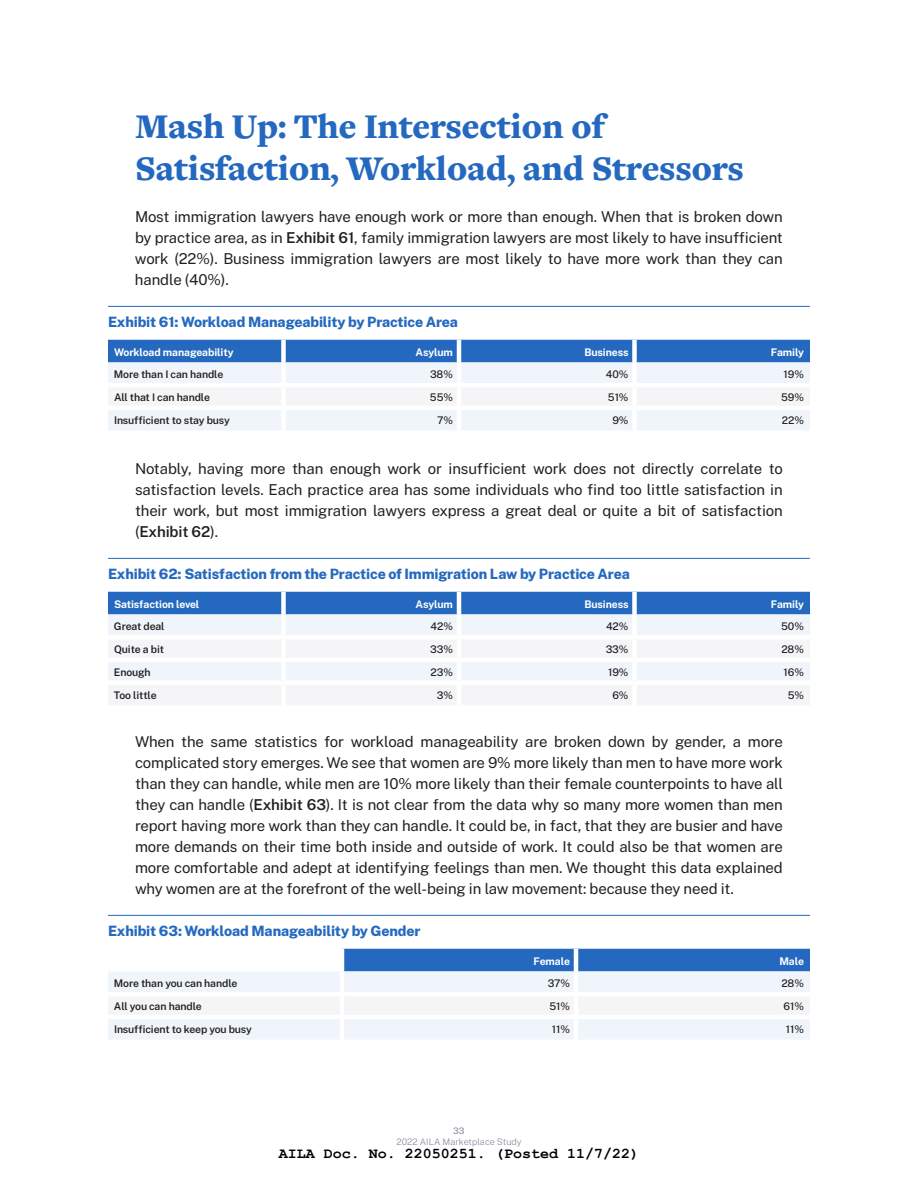
<style>
.page{position:relative;width:918px;height:1188px;background:#fff}
.page>*{position:absolute;margin:0;border:0;box-sizing:border-box;transform-origin:0 0}
.Header_1{font:900 36px/42px "Freight Text Pro";letter-spacing:-.01em;color:#2469bf}
.Body_Text{font:15px/21px "Public Sans";letter-spacing:-.01em;color:#231f20;text-align:justify}
.t1{font:700 15px "Courier New";color:#000}
.Figure_Table_Header{font:800 14.25px "Public Sans";letter-spacing:-.01em;color:#2469bf}
.Table_Text_Subcatego{font:600 10.5px "Public Sans";letter-spacing:-.01em;color:#231f20}
.TableText-Data{font:500 10.5px "Public Sans";letter-spacing:-.01em;color:#231f20}
.TableText-Data-2{font:700 10.5px "Public Sans";letter-spacing:-.01em;color:#fff}
.Table_Text_Subcatego-2{font:700 10.5px "Public Sans";letter-spacing:-.01em;color:#fff}
.t2{font:300 9px "Public Sans";color:#8f94a6}
.t3{font:500 9px "Public Sans";color:#8f94a6}
.s1{font-weight:600}
</style>
<div class="page">
<hr style="left:108px;top:306px;width:702px;height:1px;background:#2469bf">
<hr style="left:108px;top:558px;width:702px;height:1px;background:#2469bf">
<hr style="left:108px;top:915px;width:702px;height:1px;background:#2469bf">
<div style="left:108px;top:340px;width:702px;height:22px;background:#2469bf"></div>
<div style="left:108px;top:362px;width:702px;height:68px;background:#f0f5fc"></div>
<div style="left:108px;top:387px;width:702px;height:19px;background:#f5f5f7"></div>
<div style="left:281px;top:340px;width:5px;height:22px;background:#fff"></div>
<hr style="left:457px;top:340px;width:4px;height:22px;background:#fff">
<div style="left:632px;top:340px;width:5px;height:22px;background:#fff"></div>
<div style="left:281px;top:362px;width:5px;height:21px;background:#fff"></div>
<hr style="left:457px;top:362px;width:4px;height:21px;background:#fff">
<div style="left:632px;top:362px;width:5px;height:21px;background:#fff"></div>
<hr style="left:108px;top:383px;width:176px;height:4px;background:#fff">
<hr style="left:284px;top:383px;width:175px;height:4px;background:#fff">
<div style="left:281px;top:387px;width:5px;height:19px;background:#fff"></div>
<hr style="left:459px;top:383px;width:175px;height:4px;background:#fff">
<hr style="left:457px;top:387px;width:4px;height:19px;background:#fff">
<hr style="left:634px;top:383px;width:176px;height:4px;background:#fff">
<div style="left:632px;top:387px;width:5px;height:19px;background:#fff"></div>
<hr style="left:108px;top:406px;width:176px;height:4px;background:#fff">
<hr style="left:284px;top:406px;width:175px;height:4px;background:#fff">
<div style="left:281px;top:410px;width:5px;height:21px;background:#fff"></div>
<hr style="left:459px;top:406px;width:175px;height:4px;background:#fff">
<hr style="left:457px;top:410px;width:4px;height:21px;background:#fff">
<hr style="left:634px;top:406px;width:176px;height:4px;background:#fff">
<div style="left:632px;top:410px;width:5px;height:21px;background:#fff"></div>
<div style="left:108px;top:592px;width:702px;height:22px;background:#2469bf"></div>
<div style="left:108px;top:614px;width:702px;height:21px;background:#f0f5fc"></div>
<div style="left:108px;top:662px;width:702px;height:18px;background:#f0f5fc"></div>
<div style="left:281px;top:592px;width:5px;height:22px;background:#fff"></div>
<hr style="left:457px;top:592px;width:4px;height:22px;background:#fff">
<div style="left:632px;top:592px;width:5px;height:22px;background:#fff"></div>
<div style="left:281px;top:614px;width:5px;height:21px;background:#fff"></div>
<hr style="left:457px;top:614px;width:4px;height:21px;background:#fff">
<div style="left:632px;top:614px;width:5px;height:21px;background:#fff"></div>
<div style="left:281px;top:662px;width:5px;height:18px;background:#fff"></div>
<hr style="left:457px;top:662px;width:4px;height:18px;background:#fff">
<div style="left:632px;top:662px;width:5px;height:18px;background:#fff"></div>
<div style="left:344px;top:949px;width:466px;height:22px;background:#2469bf"></div>
<div style="left:108px;top:971px;width:702px;height:68px;background:#f0f5fc"></div>
<div style="left:108px;top:996px;width:702px;height:19px;background:#f5f5f7"></div>
<hr style="left:574px;top:949px;width:4px;height:22px;background:#fff">
<hr style="left:340px;top:971px;width:4px;height:21px;background:#fff">
<hr style="left:574px;top:971px;width:4px;height:21px;background:#fff">
<hr style="left:108px;top:992px;width:234px;height:4px;background:#fff">
<hr style="left:342px;top:992px;width:234px;height:4px;background:#fff">
<hr style="left:340px;top:996px;width:4px;height:19px;background:#fff">
<hr style="left:576px;top:992px;width:234px;height:4px;background:#fff">
<hr style="left:574px;top:996px;width:4px;height:19px;background:#fff">
<hr style="left:108px;top:1015px;width:234px;height:4px;background:#fff">
<hr style="left:342px;top:1015px;width:234px;height:4px;background:#fff">
<hr style="left:340px;top:1019px;width:4px;height:21px;background:#fff">
<hr style="left:576px;top:1015px;width:234px;height:4px;background:#fff">
<hr style="left:574px;top:1019px;width:4px;height:21px;background:#fff">
<p class="Header_1" style="left:135px;top:105px;width:610px">Mash Up: The Intersection of<br>Satisfaction, Workload, and Stressors</p>
<p class="Body_Text" style="left:135px;top:205px;width:649px">Most immigration lawyers have enough work or more than enough. When that is broken down by practice area, as in <span class="s1">Exhibit 61</span>, family immigration lawyers are most likely to have insufficient work (22%). Business immigration lawyers are most likely to have more work than they can handle (40%).</p>
<p class="Figure_Table_Header" style="left:108px;top:312px;width:352px">Exhibit 61: Workload Manageability by Practice Area</p>
<p class="Table_Text_Subcatego-2" style="left:114px;top:344px;width:121px">Workload manageability</p>
<p class="TableText-Data-2" style="left:416px;top:344px;width:39px">Asylum</p>
<p class="TableText-Data-2" style="left:584px;top:344px;width:46px">Business</p>
<p class="TableText-Data-2" style="left:771px;top:344px;width:35px">Family</p>
<p class="Table_Text_Subcatego" style="left:114px;top:367px;width:111px">More than I can handle</p>
<p class="TableText-Data" style="left:430px;top:367px;width:24px">38%</p>
<p class="TableText-Data" style="left:606px;top:367px;width:24px">40%</p>
<p class="TableText-Data" style="left:784px;top:367px;width:22px">19%</p>
<p class="Table_Text_Subcatego" style="left:114px;top:390px;width:98px">All that I can handle</p>
<p class="TableText-Data" style="left:430px;top:390px;width:25px">55%</p>
<p class="TableText-Data" style="left:608px;top:390px;width:22px">51%</p>
<p class="TableText-Data" style="left:781px;top:390px;width:24px">59%</p>
<p class="Table_Text_Subcatego" style="left:114px;top:412px;width:117px">Insufficient to stay busy</p>
<p class="TableText-Data" style="left:437px;top:412px;width:17px">7%</p>
<p class="TableText-Data" style="left:612px;top:412px;width:18px">9%</p>
<p class="TableText-Data" style="left:782px;top:412px;width:24px">22%</p>
<p class="Body_Text" style="left:135px;top:457px;width:649px">Notably, having more than enough work or insufficient work does not directly correlate to satisfaction levels. Each practice area has some individuals who find too little satisfaction in their work, but most immigration lawyers express a great deal or quite a bit of satisfaction (<span class="s1">Exhibit 62</span>).</p>
<p class="Figure_Table_Header" style="left:108px;top:564px;width:523px">Exhibit 62: Satisfaction from the Practice of Immigration Law by Practice Area</p>
<p class="Table_Text_Subcatego-2" style="left:114px;top:596px;width:87px">Satisfaction level</p>
<p class="TableText-Data-2" style="left:416px;top:596px;width:39px">Asylum</p>
<p class="TableText-Data-2" style="left:584px;top:596px;width:46px">Business</p>
<p class="TableText-Data-2" style="left:771px;top:596px;width:35px">Family</p>
<p class="Table_Text_Subcatego" style="left:114px;top:619px;width:52px">Great deal</p>
<p class="TableText-Data" style="left:431px;top:619px;width:24px">42%</p>
<p class="TableText-Data" style="left:606px;top:619px;width:24px">42%</p>
<p class="TableText-Data" style="left:781px;top:619px;width:24px">50%</p>
<p class="Table_Text_Subcatego" style="left:114px;top:642px;width:52px">Quite a bit</p>
<p class="TableText-Data" style="left:430px;top:642px;width:24px">33%</p>
<p class="TableText-Data" style="left:606px;top:642px;width:24px">33%</p>
<p class="TableText-Data" style="left:781px;top:642px;width:24px">28%</p>
<p class="Table_Text_Subcatego" style="left:114px;top:664px;width:38px">Enough</p>
<p class="TableText-Data" style="left:431px;top:664px;width:24px">23%</p>
<p class="TableText-Data" style="left:608px;top:664px;width:22px">19%</p>
<p class="TableText-Data" style="left:784px;top:664px;width:22px">16%</p>
<p class="Table_Text_Subcatego" style="left:114px;top:687px;width:44px">Too little</p>
<p class="TableText-Data" style="left:437px;top:687px;width:18px">3%</p>
<p class="TableText-Data" style="left:612px;top:687px;width:18px">6%</p>
<p class="TableText-Data" style="left:788px;top:687px;width:18px">5%</p>
<p class="Body_Text" style="left:135px;top:730px;width:649px">When the same statistics for workload manageability are broken down by gender, a more complicated story emerges. We see that women are 9% more likely than men to have more work than they can handle, while men are 10% more likely than their female counterpoints to have all they can handle (<span class="s1">Exhibit 63</span>). It is not clear from the data why so many more women than men report having more work than they can handle. It could be, in fact, that they are busier and have more demands on their time both inside and outside of work. It could also be that women are more comfortable and adept at identifying feelings than men. We thought this data explained why women are at the forefront of the well-being in law movement: because they need it.</p>
<p class="Figure_Table_Header" style="left:108px;top:921px;width:314px">Exhibit 63: Workload Manageability by Gender</p>
<p class="TableText-Data-2" style="left:534px;top:953px;width:38px">Female</p>
<p class="TableText-Data-2" style="left:779px;top:953px;width:26px">Male</p>
<p class="Table_Text_Subcatego" style="left:114px;top:976px;width:125px">More than you can handle</p>
<p class="TableText-Data" style="left:548px;top:976px;width:24px">37%</p>
<p class="TableText-Data" style="left:781px;top:976px;width:24px">28%</p>
<p class="Table_Text_Subcatego" style="left:114px;top:999px;width:89px">All you can handle</p>
<p class="TableText-Data" style="left:549px;top:999px;width:22px">51%</p>
<p class="TableText-Data" style="left:784px;top:999px;width:22px">61%</p>
<p class="Table_Text_Subcatego" style="left:114px;top:1021px;width:140px">Insufficient to keep you busy</p>
<p class="TableText-Data" style="left:552px;top:1021px;width:20px">11%</p>
<p class="TableText-Data" style="left:786px;top:1021px;width:20px">11%</p>
<p class="t3" style="left:453px;top:1125px;width:13px">33</p>
<p class="t2" style="left:396px;top:1135px;width:127px">2022 AILA Marketplace Study</p>
<p class="t1" style="left:279px;top:1144px;width:362px">AILA Doc. No. 22050251. (Posted 11/7/22)</p>
</div>
